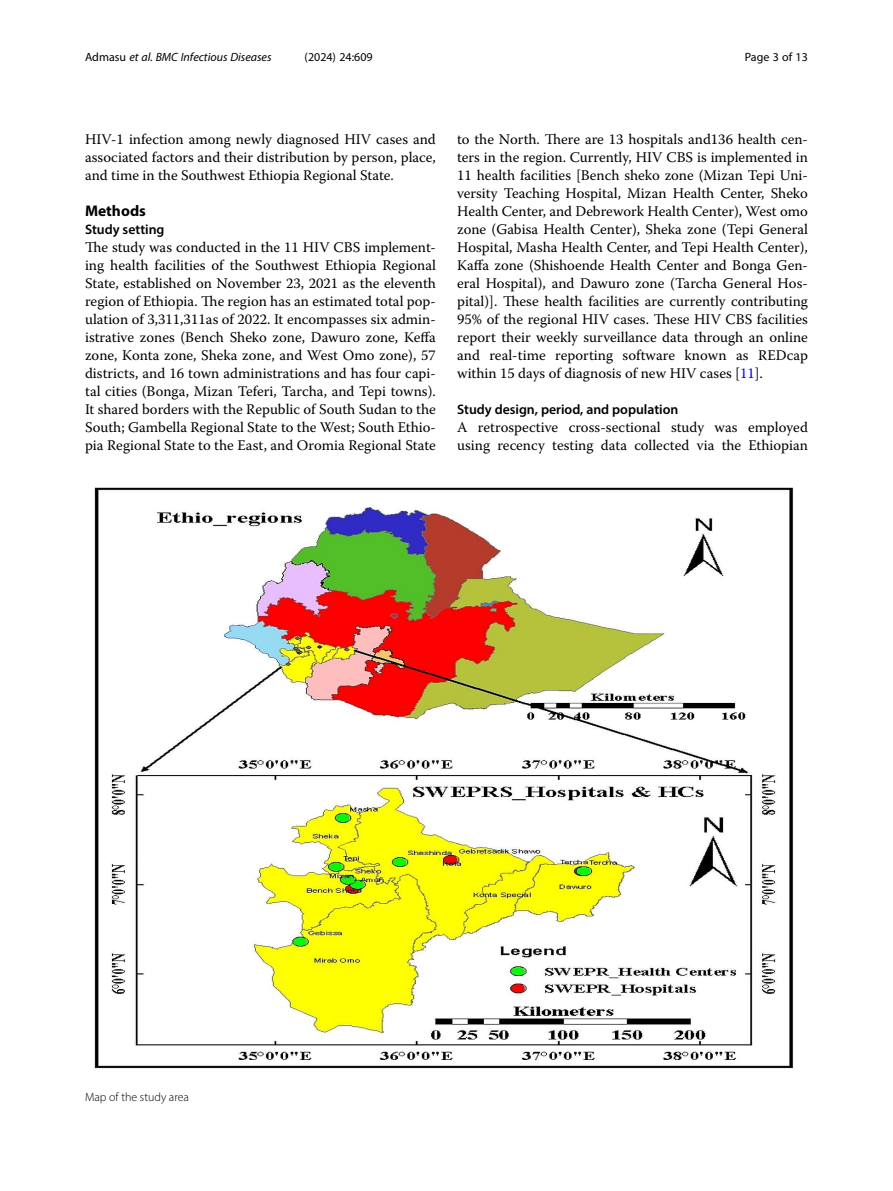
<style>
.page{position:relative;width:893px;height:1191px;background:#fff}
.page>*{position:absolute;margin:0;border:0;box-sizing:border-box;transform-origin:0 0}
.Head_1{font:700 15.45px "Myriad Pro";color:#000}
.Body_Text{font:14.7px/18px "Warnock Pro";color:#000;text-align:justify}
.Body_Text_Indent{font:14.7px/18px "Warnock Pro";color:#000;text-align:justify}
.Head_2{font:600 13.8px "Myriad Pro";color:#000}
.Head_2_After_1{font:600 13.8px "Myriad Pro";color:#000}
.t1{font:italic 12px "Myriad Pro";color:#000}
.t2{font:12px "Myriad Pro";color:#000}
.Figure_Caption{font:300 12px "Myriad Pro";color:#000}
.s1{font-style:normal}
.s2{color:#00f}
</style>
<div class="page">
<img style="left:94px;top:487px;width:700px;height:582px">
<p class="t1" style="left:85px;top:50px;width:188px"><span class="s1">Admasu</span> et al. BMC Infectious Diseases</p>
<p class="t2" style="left:305px;top:50px;width:70px">(2024) 24:609</p>
<p class="t2" style="left:745px;top:50px;width:65px">Page 3 of 13</p>
<p class="Body_Text_Indent" style="left:85px;top:130px;width:352px">HIV-1 infection among newly diagnosed HIV cases and associated factors and their distribution by person, place, and time in the Southwest Ethiopia Regional State.</p>
<p class="Head_1" style="left:85px;top:201px;width:62px">Methods</p>
<p class="Head_2_After_1" style="left:85px;top:221px;width:81px">Study setting</p>
<p class="Body_Text" style="left:85px;top:238px;width:352px">The study was conducted in the 11 HIV CBS implement&shy;ing health facilities of the Southwest Ethiopia Regional State, established on November 23, 2021 as the eleventh region of Ethiopia. The region has an estimated total pop&shy;ulation of 3,311,311as of 2022. It encompasses six admin&shy;istrative zones (Bench Sheko zone, Dawuro zone, Keffa zone, Konta zone, Sheka zone, and West Omo zone), 57 districts, and 16 town administrations and has four capi&shy;tal cities (Bonga, Mizan Teferi, Tarcha, and Tepi towns).<br>It shared borders with the Republic of South Sudan to the South; Gambella Regional State to the West; South Ethio&shy;pia Regional State to the East, and Oromia Regional State</p>
<p class="Body_Text" style="left:457px;top:130px;width:352px">to the North. There are 13 hospitals and136 health cen&shy;ters in the region. Currently, HIV CBS is implemented in 11 health facilities [Bench sheko zone (Mizan Tepi Uni&shy;versity Teaching Hospital, Mizan Health Center, Sheko Health Center, and Debrework Health Center), West omo zone (Gabisa Health Center), Sheka zone (Tepi General Hospital, Masha Health Center, and Tepi Health Center), Kaffa zone (Shishoende Health Center and Bonga Gen&shy;eral Hospital), and Dawuro zone (Tarcha General Hos&shy;pital)]. These health facilities are currently contributing 95% of the regional HIV cases. These HIV CBS facilities report their weekly surveillance data through an online and real-time reporting software known as REDcap within 15 days of diagnosis of new HIV cases [<span class="s2">11</span>].</p>
<p class="Head_2" style="left:457px;top:401px;width:223px">Study design, period, and population</p>
<p class="Body_Text" style="left:457px;top:418px;width:352px">A retrospective cross-sectional study was employed using recency testing data collected via the Ethiopian</p>
<p class="Figure_Caption" style="left:85px;top:1089px;width:105px">Map of the study area</p>
</div>
